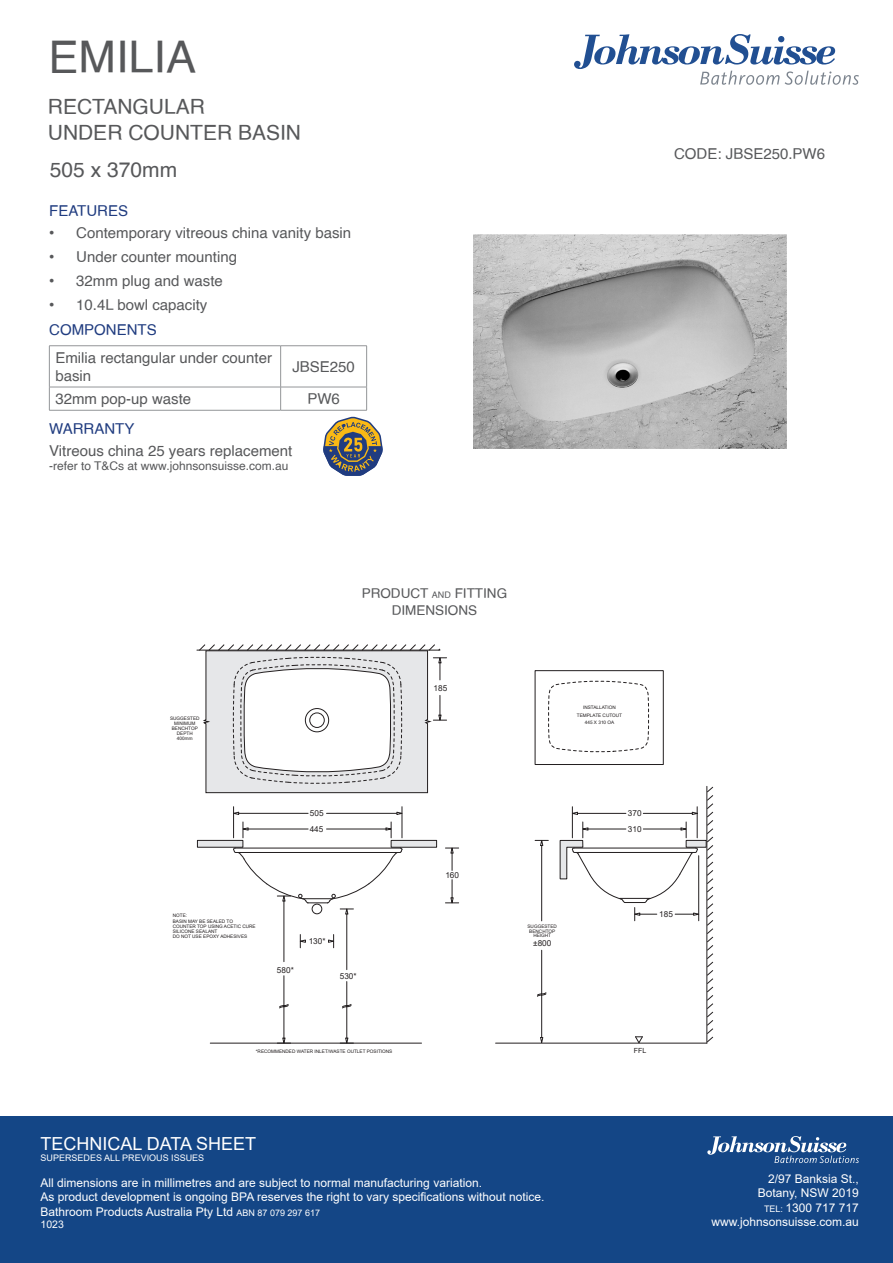
<style>
.page{position:relative;width:893px;height:1263px;background:#fff}
.page>*{position:absolute;margin:0;border:0;box-sizing:border-box;transform-origin:0 0}
.t1{font:45px "Helvetica";color:#57585a}
.t2{font:21px "Helvetica";color:#57585a}
.t3{font:18px "Arial";color:#fff}
.t4{font:15px/18px "Helvetica";color:#57585a}
.t5{font:15px "Helvetica";color:#203c80}
.t6{font:13.5px "Helvetica";color:#57585a}
.t7{font:12px "Arial";color:#fff}
.t8{font:12px "Helvetica";color:#57585a}
.t9{font:10.5px "Arial";color:#fff}
.t10{font:9px "Arial";color:#fff}
.t11{font:8.25px "Arial";color:#231f20}
.t12{font:7.05px "Arial";color:#231f20}
.t13{font:4.65px/5.2px "Arial";color:#231f20;text-align:center}
.s1{font-family:"Arial"}
.s2{font-size:9px}
</style>
<div class="page">
<div style="left:0;top:1116px;width:893px;height:147px;background:#144686"></div>
<svg style="left:574px;top:34px;width:285px;height:51px"></svg>
<svg style="left:707px;top:1136px;width:152px;height:27px"></svg>
<img style="left:473px;top:234px;width:314px;height:215px">
<hr style="left:49px;top:345px;width:232px;height:1px;background:#939598">
<hr style="left:49px;top:346px;width:1px;height:41px;background:#939598">
<hr style="left:281px;top:345px;width:86px;height:1px;background:#939598">
<hr style="left:280px;top:346px;width:1px;height:41px;background:#939598">
<hr style="left:366px;top:346px;width:1px;height:41px;background:#939598">
<hr style="left:49px;top:387px;width:232px;height:1px;background:#939598">
<svg style="left:49px;top:387px;width:1px;height:23px"></svg>
<hr style="left:281px;top:387px;width:86px;height:1px;background:#939598">
<svg style="left:280px;top:387px;width:1px;height:23px"></svg>
<svg style="left:322px;top:387px;width:61px;height:89px"></svg>
<hr style="left:49px;top:410px;width:232px;height:1px;background:#939598">
<hr style="left:281px;top:410px;width:86px;height:1px;background:#939598">
<hr style="left:541px;top:844px;width:1px;height:77px;background:#231f20">
<hr style="left:541px;top:995px;width:1px;height:44px;background:#231f20">
<hr style="left:706px;top:786px;width:1px;height:257px;background:#231f20">
<hr style="left:496px;top:1043px;width:211px;height:1px;background:#231f20">
<svg style="left:535px;top:840px;width:13px;height:6px"></svg>
<svg style="left:540px;top:1037px;width:3px;height:6px"></svg>
<hr style="left:233px;top:807px;width:1px;height:31px;background:#231f20">
<hr style="left:239px;top:813px;width:69px;height:1px;background:#231f20">
<svg style="left:233px;top:812px;width:6px;height:3px"></svg>
<hr style="left:402px;top:807px;width:1px;height:31px;background:#231f20">
<hr style="left:327px;top:813px;width:70px;height:1px;background:#231f20">
<svg style="left:397px;top:812px;width:5px;height:3px"></svg>
<hr style="left:197px;top:650px;width:243px;height:1px;background:#231f20">
<div style="left:312px;top:904px;width:10px;height:10px;border:1px solid #231f20;border-radius:50%"></div>
<svg style="left:340px;top:1038px;width:13px;height:5px"></svg>
<svg style="left:340px;top:909px;width:13px;height:5px"></svg>
<hr style="left:346px;top:914px;width:1px;height:56px;background:#231f20">
<hr style="left:346px;top:1007px;width:1px;height:31px;background:#231f20">
<svg style="left:277px;top:1038px;width:14px;height:5px"></svg>
<hr style="left:284px;top:901px;width:1px;height:61px;background:#231f20">
<hr style="left:284px;top:1007px;width:1px;height:31px;background:#231f20">
<svg style="left:300px;top:934px;width:6px;height:14px"></svg>
<svg style="left:328px;top:934px;width:6px;height:14px"></svg>
<svg style="left:445px;top:880px;width:14px;height:23px"></svg>
<svg style="left:445px;top:848px;width:14px;height:22px"></svg>
<svg style="left:199px;top:644px;width:248px;height:149px"></svg>
<div style="left:309px;top:713px;width:16px;height:15px;border:1px solid #231f20;border-radius:50%"></div>
<div style="left:305px;top:708px;width:24px;height:24px;border:1px solid #231f20;border-radius:50%"></div>
<svg style="left:548px;top:680px;width:101px;height:72px"></svg>
<hr style="left:541px;top:950px;width:1px;height:44px;background:#231f20">
<svg style="left:197px;top:822px;width:240px;height:81px"></svg>
<svg style="left:537px;top:992px;width:9px;height:5px"></svg>
<svg style="left:342px;top:981px;width:9px;height:27px"></svg>
<svg style="left:279px;top:976px;width:10px;height:32px"></svg>
<svg style="left:560px;top:787px;width:153px;height:256px"></svg>
<div style="left:535px;top:670px;width:129px;height:95px;border:1px solid #231f20"></div>
<hr style="left:210px;top:1043px;width:212px;height:1px;background:#231f20">
<p class="t1" style="left:49px;top:23px;width:149px">EMILIA</p>
<p class="t2" style="left:48px;top:91px;width:159px">RECTANGULAR</p>
<p class="t2" style="left:48px;top:116px;width:255px">UNDER COUNTER BASIN</p>
<p class="t2" style="left:50px;top:154px;width:129px">505 x 370mm</p>
<p class="t5" style="left:49px;top:199px;width:80px">FEATURES</p>
<p class="t4" style="left:49px;top:224px;width:304px"><span class="s1">•</span> Contemporary vitreous china vanity basin</p>
<p class="t4" style="left:49px;top:248px;width:189px"><span class="s1">•</span> Under counter mounting</p>
<p class="t4" style="left:49px;top:272px;width:175px"><span class="s1">•</span> 32mm plug and waste</p>
<p class="t4" style="left:49px;top:296px;width:160px"><span class="s1">•</span> 10.4L bowl capacity</p>
<p class="t5" style="left:49px;top:319px;width:109px">COMPONENTS</p>
<p class="t4" style="left:55px;top:349px;width:218px">Emilia rectangular under counter basin</p>
<p class="t4" style="left:292px;top:358px;width:64px">JBSE250</p>
<p class="t4" style="left:55px;top:390px;width:137px">32mm pop-up waste</p>
<p class="t4" style="left:307px;top:390px;width:34px">PW6</p>
<p class="t5" style="left:49px;top:417px;width:87px">WARRANTY</p>
<p class="t4" style="left:49px;top:442px;width:245px">Vitreous china 25 years replacement</p>
<p class="t8" style="left:49px;top:457px;width:241px">-refer to T&amp;Cs at www.johnsonsuisse.com.au</p>
<p class="t4" style="left:674px;top:145px;width:152px">CODE: JBSE250.PW6</p>
<p class="t13" style="left:170px;top:716px;width:31px">SUGGESTED<br>MINIMUM<br>BENCHTOP<br>DEPTH<br>400mm</p>
<p class="t6" style="left:362px;top:583px;width:147px">PRODUCT <span class="s2">AND</span> FITTING</p>
<p class="t6" style="left:392px;top:599px;width:87px">DIMENSIONS</p>
<p class="t11" style="left:434px;top:682px;width:15px">185</p>
<p class="t13" style="left:577px;top:704px;width:47px;line-height:7.1px">INSTALLATION<br>TEMPLATE CUTOUT<br>445 X 310 OA</p>
<p class="t13" style="left:173px;top:913px;width:85px;text-align:left">NOTE:<br>BASIN MAY BE SEALED TO<br>COUNTER TOP USING ACETIC CURE<br>SILICONE SEALANT<br>DO NOT USE EPOXY ADHESIVES</p>
<p class="t11" style="left:310px;top:808px;width:15px">505</p>
<p class="t11" style="left:628px;top:808px;width:15px">370</p>
<p class="t11" style="left:310px;top:823px;width:15px">445</p>
<p class="t11" style="left:628px;top:823px;width:15px">310</p>
<p class="t11" style="left:445px;top:869px;width:15px">160</p>
<p class="t11" style="left:277px;top:964px;width:18px">580*</p>
<p class="t11" style="left:309px;top:935px;width:18px">130*</p>
<p class="t11" style="left:340px;top:970px;width:18px">530*</p>
<p class="t13" style="left:527px;top:924px;width:31px;line-height:4.7px">SUGGESTED<br>BENCHTOP<br>HEIGHT</p>
<p class="t11" style="left:533px;top:937px;width:20px">±800</p>
<p class="t11" style="left:659px;top:908px;width:15px">185</p>
<p class="t13" style="left:256px;top:1049px;width:138px">*RECOMMENDED WATER INLET/WASTE OUTLET POSITIONS</p>
<p class="t12" style="left:634px;top:1046px;width:14px">FFL</p>
<p class="t3" style="left:40px;top:1131px;width:217px">TECHNICAL DATA SHEET</p>
<p class="t10" style="left:40px;top:1151px;width:165px">SUPERSEDES ALL PREVIOUS ISSUES</p>
<p class="t7" style="left:40px;top:1174px;width:443px">All dimensions are in millimetres and are subject to normal manufacturing variation.</p>
<p class="t7" style="left:40px;top:1189px;width:506px">As product development is ongoing BPA reserves the right to vary specifications without notice.</p>
<p class="t7" style="left:40px;top:1203px;width:281px">Bathroom Products Australia Pty Ltd <span class="s2">ABN 87 079 297 617</span></p>
<p class="t7" style="left:768px;top:1170px;width:92px">2/97 Banksia St.,</p>
<p class="t7" style="left:758px;top:1185px;width:103px">Botany, NSW 2019</p>
<p class="t7" style="left:764px;top:1199px;width:96px"><span class="s2">TEL:</span> 1300 717 717</p>
<p class="t9" style="left:40px;top:1217px;width:25px">1023</p>
<p class="t7" style="left:711px;top:1213px;width:149px">www.johnsonsuisse.com.au</p>
</div>
